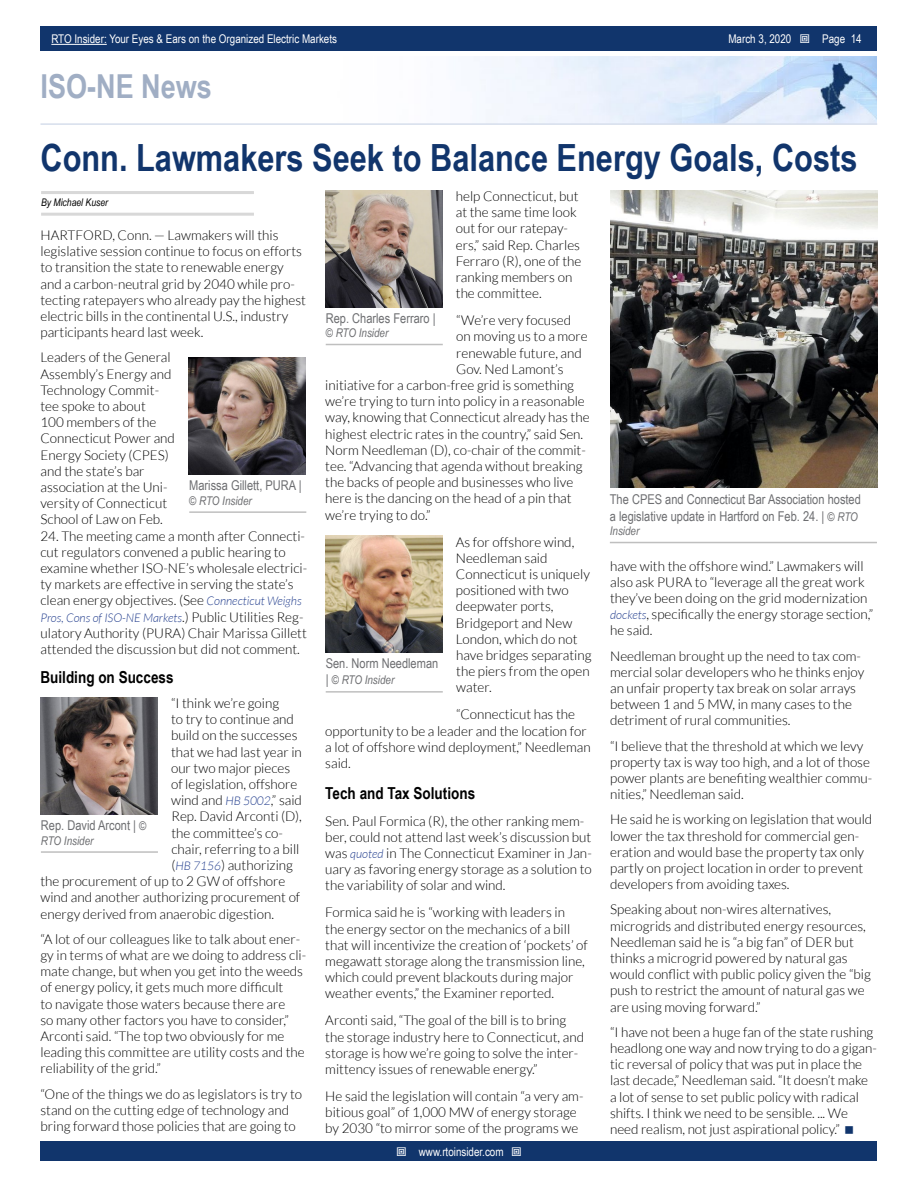
<style>
.page{position:relative;width:918px;height:1188px;background:#fff}
.page>*{position:absolute;margin:0;border:0;box-sizing:border-box;transform-origin:0 0}
.t1{font:700 37.5px "Arial Narrow";color:#11356c}
.t2{font:700 33px "Arial Narrow";color:#a0aec4}
.t3{font:700 16.5px "Arial Narrow";color:#000}
.t4{font:300 13.5px/16.2px "Lato";color:#000}
.t5{font:13.5px/16.2px "Arial Narrow";color:#6d6e71}
.t6{font:12px "Arial Narrow";color:#fff}
.t7{font:italic 12px "Arial Narrow";color:#6d6e71}
.t8{font:italic 300 12px "Lato";color:#25408f}
.t9{font:italic 10.5px "Arial Narrow";color:#000}
.s1{font-style:italic;font-size:12px;color:#25408f}
.s2{font-style:normal;font-size:13.5px;color:#000}
.s3{font-style:italic;font-size:12px}
.s4{font-style:normal;font-size:13.5px}
</style>
<div class="page">
<div style="left:41px;top:1142px;width:836px;height:19px;background:#11356c"></div>
<div style="left:41px;top:27px;width:836px;height:24px;background:#11356c"></div>
<hr style="left:51px;top:44px;width:56px;height:1px;background:#fff">
<img style="left:474px;top:56px;width:403px;height:67px">
<hr style="left:40px;top:123px;width:837px;height:2px;background:#d6deec">
<hr style="left:41px;top:191px;width:213px;height:3px;background:#d8d8d8">
<hr style="left:41px;top:213px;width:213px;height:3px;background:#d8d8d8">
<hr style="left:610px;top:542px;width:267px;height:1px;background:#bfbfbf">
<img style="left:610px;top:190px;width:267px;height:297px">
<img style="left:325px;top:190px;width:117px;height:117px">
<hr style="left:326px;top:344px;width:117px;height:1px;background:#bfbfbf">
<img style="left:40px;top:698px;width:118px;height:117px">
<hr style="left:41px;top:851px;width:117px;height:2px;background:#bfbfbf">
<img style="left:189px;top:358px;width:117px;height:117px">
<hr style="left:189px;top:511px;width:117px;height:2px;background:#bfbfbf">
<img style="left:325px;top:536px;width:117px;height:117px">
<hr style="left:326px;top:691px;width:117px;height:2px;background:#bfbfbf">
<p class="t6" style="left:51px;top:30px;width:287px">RTO Insider: Your Eyes &amp; Ears on the Organized Electric Markets</p>
<p class="t6" style="left:728px;top:30px;width:64px">March 3, 2020</p>
<p class="t6" style="left:822px;top:30px;width:41px">Page 14</p>
<h2 class="t2" style="left:40px;top:61px;width:173px">ISO-NE News</h2>
<h1 class="t1" style="left:40px;top:129px;width:818px">Conn. Lawmakers Seek to Balance Energy Goals, Costs</h1>
<p class="t9" style="left:41px;top:195px;width:68px">By Michael Kuser</p>
<p class="t4" style="left:456px;top:188px;width:127px">help Connecticut, but at the same time look out for our ratepay&shy;ers,” said Rep. Charles<br>Ferraro (R), one of the ranking members on the committee.</p>
<p class="t4" style="left:456px;top:312px;width:116px">“We’re very focused</p>
<p class="t4" style="left:456px;top:328px;width:133px">on moving us to a more</p>
<p class="t4" style="left:456px;top:345px;width:127px">renewable future, and</p>
<p class="t4" style="left:456px;top:361px;width:109px">Gov. Ned Lamont’s</p>
<p class="t4" style="left:325px;top:377px;width:250px">initiative for a carbon-free grid is something</p>
<p class="t4" style="left:325px;top:393px;width:261px">we’re trying to turn into policy in a reasonable</p>
<p class="t4" style="left:325px;top:409px;width:266px">way, knowing that Connecticut already has the</p>
<p class="t4" style="left:325px;top:426px;width:259px">highest electric rates in the country,” said Sen.</p>
<p class="t4" style="left:325px;top:442px;width:262px">Norm Needleman (D), co-chair of the commit-</p>
<p class="t4" style="left:325px;top:458px;width:259px">tee. “Advancing that agenda without breaking</p>
<p class="t4" style="left:325px;top:474px;width:249px">the backs of people and businesses who live</p>
<p class="t4" style="left:325px;top:490px;width:248px">here is the dancing on the head of a pin that</p>
<p class="t4" style="left:325px;top:507px;width:107px">we’re trying to do.”</p>
<p class="t4" style="left:456px;top:534px;width:137px">As for offshore wind,<br>Needleman said<br>Connecticut is uniquely positioned with two deepwater ports,<br>Bridgeport and New<br>London, which do not have bridges separating the piers from the open water.</p>
<p class="t4" style="left:325px;top:706px;width:267px;text-indent:131px">“Connecticut has the opportunity to be a leader and the location for a lot of offshore wind deployment,” Needleman said.</p>
<p class="t3" style="left:325px;top:780px;width:151px">Tech and Tax Solutions</p>
<p class="t4" style="left:325px;top:813px;width:268px">Sen. Paul Formica (R), the other ranking mem&shy;ber, could not attend last week’s discussion but was <span class="s1">quoted</span> in The Connecticut Examiner in Jan&shy;uary as favoring energy storage as a solution to the variability of solar and wind.</p>
<p class="t4" style="left:325px;top:904px;width:264px">Formica said he is “working with leaders in<br>the energy sector on the mechanics of a bill that will incentivize the creation of ‘pockets’ of megawatt storage along the transmission line, which could prevent blackouts during major weather events,” the Examiner reported.</p>
<p class="t4" style="left:325px;top:1012px;width:260px">Arconti said, “The goal of the bill is to bring the storage industry here to Connecticut, and storage is how we’re going to solve the inter&shy;mittency issues of renewable energy.”</p>
<p class="t4" style="left:325px;top:1088px;width:260px">He said the legislation will contain “a very am&shy;bitious goal” of 1,000 MW of energy storage by 2030 “to mirror some of the programs we</p>
<p class="t4" style="left:40px;top:227px;width:267px">HARTFORD, Conn. — Lawmakers will this legislative session continue to focus on efforts to transition the state to renewable energy and a carbon-neutral grid by 2040 while pro&shy;tecting ratepayers who already pay the highest electric bills in the continental U.S., industry participants heard last week.</p>
<p class="t4" style="left:40px;top:349px;width:136px">Leaders of the General<br>Assembly’s Energy and<br>Technology Commit&shy;tee spoke to about<br>100 members of the<br>Connecticut Power and<br>Energy Society (CPES) and the state’s bar association at the Uni&shy;versity of Connecticut<br>School of Law on Feb.</p>
<p class="t4" style="left:40px;top:528px;width:268px">24. The meeting came a month after Connecti&shy;cut regulators convened a public hearing to examine whether ISO-NE’s wholesale electrici&shy;ty markets are effective in serving the state’s clean energy objectives. (See <span class="s1">Connecticut Weighs</span></p>
<p class="t8" style="left:40px;top:611px;width:265px">Pros, Cons of ISO-NE Markets<span class="s2">.) Public Utilities Reg-</span></p>
<p class="t4" style="left:41px;top:625px;width:268px">ulatory Authority (PURA) Chair Marissa Gillett attended the discussion but did not comment.</p>
<p class="t3" style="left:40px;top:664px;width:135px">Building on Success</p>
<p class="t4" style="left:171px;top:695px;width:110px">“I think we’re going</p>
<p class="t4" style="left:171px;top:711px;width:124px">to try to continue and</p>
<p class="t4" style="left:171px;top:727px;width:128px">build on the successes</p>
<p class="t4" style="left:171px;top:744px;width:132px">that we had last year in</p>
<p class="t4" style="left:171px;top:760px;width:121px">our two major pieces</p>
<p class="t4" style="left:171px;top:776px;width:128px">of legislation, offshore</p>
<p class="t4" style="left:171px;top:792px;width:132px">wind and <span class="s1">HB 5002</span>,” said</p>
<p class="t4" style="left:171px;top:808px;width:132px">Rep. David Arconti (D),</p>
<p class="t4" style="left:171px;top:825px;width:113px">the committee’s co-</p>
<p class="t4" style="left:171px;top:841px;width:129px">chair, referring to a bill</p>
<p class="t4" style="left:171px;top:857px;width:123px">(<span class="s1">HB 7156</span>) authorizing</p>
<p class="t4" style="left:40px;top:873px;width:247px">the procurement of up to 2 GW of offshore</p>
<p class="t4" style="left:40px;top:889px;width:261px">wind and another authorizing procurement of</p>
<p class="t4" style="left:40px;top:906px;width:235px">energy derived from anaerobic digestion.</p>
<p class="t4" style="left:40px;top:931px;width:267px">“A lot of our colleagues like to talk about ener&shy;gy in terms of what are we doing to address cli&shy;mate change, but when you get into the weeds of energy policy, it gets much more difficult<br>to navigate those waters because there are<br>so many other factors you have to consider,” Arconti said. “The top two obviously for me leading this committee are utility costs and the reliability of the grid.”</p>
<p class="t4" style="left:40px;top:1086px;width:263px">“One of the things we do as legislators is try to stand on the cutting edge of technology and bring forward those policies that are going to</p>
<p class="t5" style="left:326px;top:309px;width:111px">Rep. Charles Ferraro |</p>
<p class="t7" style="left:326px;top:324px;width:64px">© RTO Insider</p>
<p class="t5" style="left:189px;top:477px;width:114px">Marissa Gillett, PURA |</p>
<p class="t7" style="left:189px;top:492px;width:64px">© RTO Insider</p>
<p class="t5" style="left:610px;top:491px;width:253px">The CPES and Connecticut Bar Association hosted a legislative update in Hartford on Feb. 24. | <span class="s3">© RTO</span></p>
<p class="t7" style="left:610px;top:522px;width:31px">Insider</p>
<p class="t4" style="left:610px;top:558px;width:265px">have with the offshore wind.” Lawmakers will also ask PURA to “leverage all the great work they’ve been doing on the grid modernization <span class="s1">dockets</span>, specifically the energy storage section,” he said.</p>
<p class="t4" style="left:610px;top:648px;width:256px">Needleman brought up the need to tax com&shy;mercial solar developers who he thinks enjoy an unfair property tax break on solar arrays between 1 and 5 MW, in many cases to the detriment of rural communities.</p>
<p class="t4" style="left:610px;top:738px;width:264px">“I believe that the threshold at which we levy property tax is way too high, and a lot of those power plants are benefiting wealthier commu&shy;nities,” Needleman said.</p>
<p class="t4" style="left:610px;top:811px;width:264px">He said he is working on legislation that would lower the tax threshold for commercial gen&shy;eration and would base the property tax only partly on project location in order to prevent developers from avoiding taxes.</p>
<p class="t4" style="left:610px;top:901px;width:262px">Speaking about non-wires alternatives, microgrids and distributed energy resources, Needleman said he is “a big fan” of DER but thinks a microgrid powered by natural gas would conflict with public policy given the “big push to restrict the amount of natural gas we are using moving forward.”</p>
<p class="t4" style="left:610px;top:1024px;width:268px">“I have not been a huge fan of the state rushing headlong one way and now trying to do a gigan&shy;tic reversal of policy that was put in place the last decade,” Needleman said. “It doesn’t make a lot of sense to set public policy with radical shifts. I think we need to be sensible. ... We need realism, not just aspirational policy.”</p>
<p class="t5" style="left:326px;top:655px;width:114px">Sen. Norm Needleman</p>
<p class="t7" style="left:326px;top:672px;width:70px"><span class="s4">|</span> © RTO Insider</p>
<p class="t5" style="left:41px;top:817px;width:107px">Rep. David Arcont | <span class="s3">©</span></p>
<p class="t7" style="left:41px;top:832px;width:54px">RTO Insider</p>
<p class="t6" style="left:419px;top:1143px;width:86px">www.rtoinsider.com</p>
</div>
